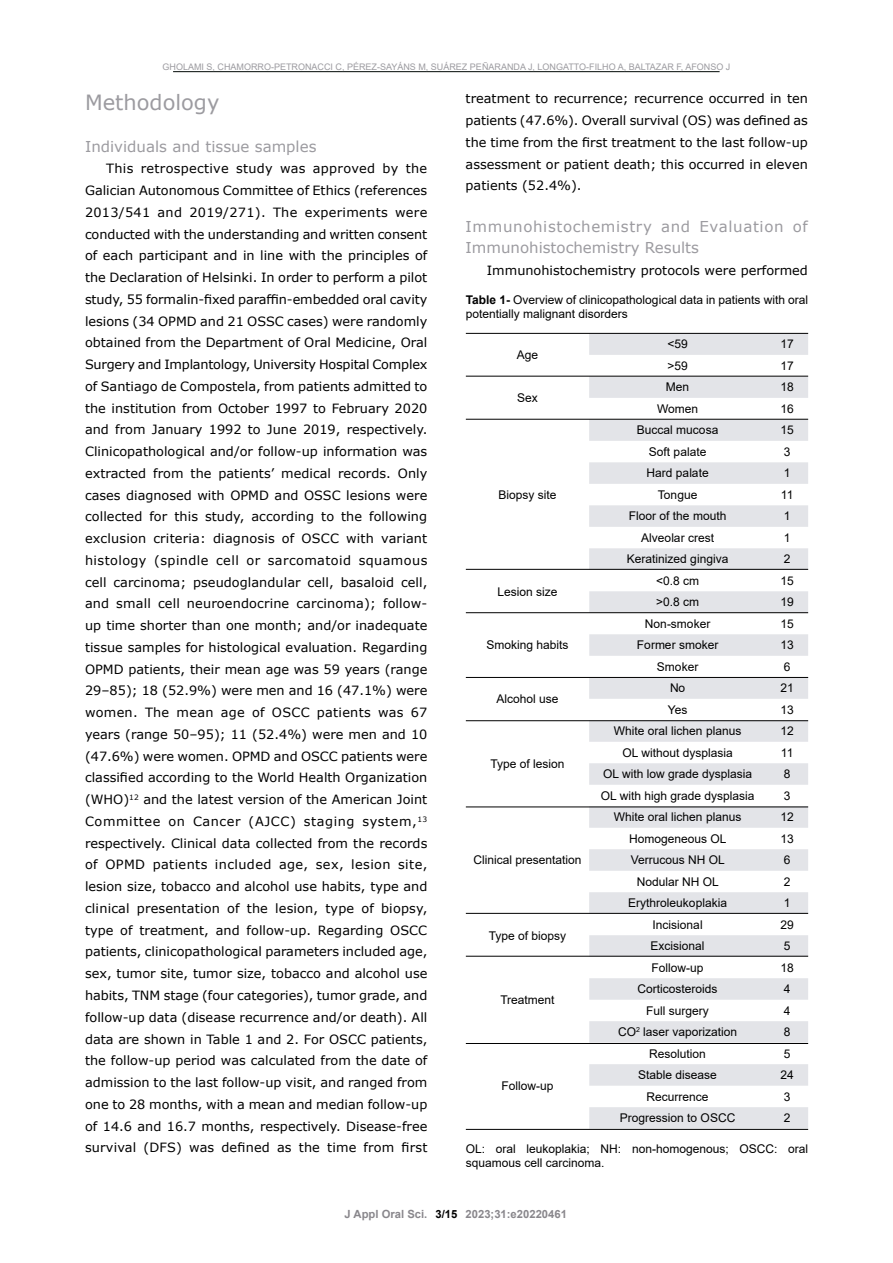
<style>
.page{position:relative;width:893px;height:1263px;background:#fff}
.page>*{position:absolute;margin:0;border:0;box-sizing:border-box;transform-origin:0 0}
.t1{font:21px "Verdana";color:#9c9ba0}
.t2{font:15px/21px "Verdana";letter-spacing:.045em;color:#9c9ba0}
.t3{font:15px "Verdana";color:#9c9ba0}
.t4{font:12.75px/21.8px "Verdana";color:#000;text-align:justify}
.t5{font:12px/14.4px "Arial";color:#000}
.t6{font:700 11.25px "Arial";color:#89878c}
.t7{font:9px "Arial";color:#9c9ba0}
.s1{font-weight:700}
.s2{color:#000}
</style>
<div class="page">
<hr style="left:173px;top:71px;width:547px;height:1px;background:#000805">
<svg style="left:466px;top:375px;width:123px;height:194px"></svg>
<svg style="left:589px;top:334px;width:219px;height:795px;fill:#e8e9ec"></svg>
<svg style="left:466px;top:613px;width:123px;height:516px"></svg>
<hr style="left:466px;top:333px;width:342px;height:1px;background:#000">
<hr style="left:466px;top:376px;width:342px;height:1px;background:#000">
<hr style="left:466px;top:419px;width:342px;height:1px;background:#000">
<hr style="left:466px;top:569px;width:342px;height:1px;background:#000">
<hr style="left:466px;top:612px;width:342px;height:1px;background:#000">
<hr style="left:466px;top:677px;width:342px;height:1px;background:#000">
<hr style="left:466px;top:720px;width:342px;height:1px;background:#000">
<hr style="left:466px;top:806px;width:342px;height:1px;background:#000">
<hr style="left:466px;top:913px;width:342px;height:1px;background:#000">
<hr style="left:466px;top:956px;width:342px;height:1px;background:#000">
<hr style="left:466px;top:1043px;width:342px;height:1px;background:#000">
<hr style="left:466px;top:1129px;width:342px;height:1px;background:#000">
<p class="t7" style="left:163px;top:60px;width:569px">GHOLAMI S, CHAMORRO-PETRONACCI C, PÉREZ-SAYÁNS M, SUÁREZ PEÑARANDA J, LONGATTO-FILHO A, BALTAZAR F, AFONSO J</p>
<h1 class="t1" style="left:85px;top:88px;width:136px">Methodology</h1>
<p class="t3" style="left:85px;top:136px;width:233px">Individuals and tissue samples</p>
<p class="t4" style="left:85px;top:158px;width:344px;text-indent:21px">This retrospective study was approved by the Galician Autonomous Committee of Ethics (references 2013/541 and 2019/271). The experiments were conducted with the understanding and written consent of each participant and in line with the principles of the Declaration of Helsinki. In order to perform a pilot study, 55 formalin-fixed paraffin-embedded oral cavity lesions (34 OPMD and 21 OSSC cases) were randomly obtained from the Department of Oral Medicine, Oral Surgery and Implantology, University Hospital Complex of Santiago de Compostela, from patients admitted to the institution from October 1997 to February 2020 and from January 1992 to June 2019, respectively.<br>Clinicopathological and/or follow-up information was extracted from the patients’ medical records. Only cases diagnosed with OPMD and OSSC lesions were collected for this study, according to the following exclusion criteria: diagnosis of OSCC with variant histology (spindle cell or sarcomatoid squamous cell carcinoma; pseudoglandular cell, basaloid cell, and small cell neuroendocrine carcinoma); follow&shy;up time shorter than one month; and/or inadequate tissue samples for histological evaluation. Regarding OPMD patients, their mean age was 59 years (range 29–85); 18 (52.9%) were men and 16 (47.1%) were women. The mean age of OSCC patients was 67 years (range 50–95); 11 (52.4%) were men and 10 (47.6%) were women. OPMD and OSCC patients were classified according to the World Health Organization (WHO)<sup>12</sup> and the latest version of the American Joint Committee on Cancer (AJCC) staging system,<sup>13 </sup>respectively. Clinical data collected from the records of OPMD patients included age, sex, lesion site, lesion size, tobacco and alcohol use habits, type and clinical presentation of the lesion, type of biopsy, type of treatment, and follow-up. Regarding OSCC patients, clinicopathological parameters included age, sex, tumor site, tumor size, tobacco and alcohol use habits, TNM stage (four categories), tumor grade, and follow-up data (disease recurrence and/or death). All data are shown in Table 1 and 2. For OSCC patients, the follow-up period was calculated from the date of admission to the last follow-up visit, and ranged from one to 28 months, with a mean and median follow-up of 14.6 and 16.7 months, respectively. Disease-free survival (DFS) was defined as the time from first</p>
<p class="t4" style="left:466px;top:88px;width:344px">treatment to recurrence; recurrence occurred in ten patients (47.6%). Overall survival (OS) was defined as the time from the first treatment to the last follow-up assessment or patient death; this occurred in eleven patients (52.4%).</p>
<p class="t2" style="left:466px;top:216px;width:344px">Immunohistochemistry and Evaluation of<br>Immunohistochemistry Results</p>
<p class="t4" style="left:487px;top:259px;width:323px">Immunohistochemistry protocols were performed</p>
<p class="t5" style="left:466px;top:292px;width:344px"><span class="s1">Table 1-</span> Overview of clinicopathological data in patients with oral potentially malignant disorders</p>
<p class="t5" style="left:517px;top:348px;width:23px">Age</p>
<p class="t5" style="left:517px;top:391px;width:22px">Sex</p>
<p class="t5" style="left:498px;top:487px;width:60px">Biopsy site</p>
<p class="t5" style="left:497px;top:584px;width:62px">Lesion size</p>
<p class="t5" style="left:486px;top:638px;width:84px">Smoking habits</p>
<p class="t5" style="left:496px;top:692px;width:64px">Alcohol use</p>
<p class="t5" style="left:490px;top:756px;width:76px">Type of lesion</p>
<p class="t5" style="left:473px;top:853px;width:110px">Clinical presentation</p>
<p class="t5" style="left:489px;top:928px;width:79px">Type of biopsy</p>
<p class="t5" style="left:500px;top:992px;width:56px">Treatment</p>
<p class="t5" style="left:667px;top:337px;width:22px">&lt;59</p>
<p class="t5" style="left:780px;top:337px;width:15px">17</p>
<p class="t5" style="left:667px;top:358px;width:22px">&gt;59</p>
<p class="t5" style="left:780px;top:358px;width:15px">17</p>
<p class="t5" style="left:666px;top:380px;width:25px">Men</p>
<p class="t5" style="left:780px;top:380px;width:15px">18</p>
<p class="t5" style="left:657px;top:401px;width:43px">Women</p>
<p class="t5" style="left:780px;top:401px;width:15px">16</p>
<p class="t5" style="left:637px;top:423px;width:83px">Buccal mucosa</p>
<p class="t5" style="left:780px;top:423px;width:15px">15</p>
<p class="t5" style="left:649px;top:444px;width:59px">Soft palate</p>
<p class="t5" style="left:784px;top:444px;width:8px">3</p>
<p class="t5" style="left:647px;top:466px;width:64px">Hard palate</p>
<p class="t5" style="left:784px;top:466px;width:8px">1</p>
<p class="t5" style="left:658px;top:487px;width:41px">Tongue</p>
<p class="t5" style="left:781px;top:487px;width:14px">11</p>
<p class="t5" style="left:629px;top:509px;width:99px">Floor of the mouth</p>
<p class="t5" style="left:784px;top:509px;width:8px">1</p>
<p class="t5" style="left:641px;top:530px;width:74px">Alveolar crest</p>
<p class="t5" style="left:784px;top:530px;width:8px">1</p>
<p class="t5" style="left:627px;top:552px;width:103px">Keratinized gingiva</p>
<p class="t5" style="left:784px;top:552px;width:8px">2</p>
<p class="t5" style="left:656px;top:573px;width:45px">&lt;0.8 cm</p>
<p class="t5" style="left:780px;top:573px;width:15px">15</p>
<p class="t5" style="left:656px;top:595px;width:45px">&gt;0.8 cm</p>
<p class="t5" style="left:780px;top:595px;width:15px">19</p>
<p class="t5" style="left:645px;top:616px;width:67px">Non-smoker</p>
<p class="t5" style="left:780px;top:616px;width:15px">15</p>
<p class="t5" style="left:637px;top:638px;width:83px">Former smoker</p>
<p class="t5" style="left:780px;top:638px;width:15px">13</p>
<p class="t5" style="left:657px;top:659px;width:43px">Smoker</p>
<p class="t5" style="left:784px;top:659px;width:8px">6</p>
<p class="t5" style="left:670px;top:681px;width:17px">No</p>
<p class="t5" style="left:780px;top:681px;width:15px">21</p>
<p class="t5" style="left:668px;top:702px;width:21px">Yes</p>
<p class="t5" style="left:780px;top:702px;width:15px">13</p>
<p class="t5" style="left:614px;top:724px;width:129px">White oral lichen planus</p>
<p class="t5" style="left:780px;top:724px;width:15px">12</p>
<p class="t5" style="left:622px;top:745px;width:112px">OL without dysplasia</p>
<p class="t5" style="left:781px;top:745px;width:14px">11</p>
<p class="t5" style="left:603px;top:767px;width:150px">OL with low grade dysplasia</p>
<p class="t5" style="left:784px;top:767px;width:8px">8</p>
<p class="t5" style="left:601px;top:788px;width:155px">OL with high grade dysplasia</p>
<p class="t5" style="left:784px;top:788px;width:8px">3</p>
<p class="t5" style="left:614px;top:810px;width:129px">White oral lichen planus</p>
<p class="t5" style="left:780px;top:810px;width:15px">12</p>
<p class="t5" style="left:629px;top:831px;width:99px">Homogeneous OL</p>
<p class="t5" style="left:780px;top:831px;width:15px">13</p>
<p class="t5" style="left:631px;top:853px;width:96px">Verrucous NH OL</p>
<p class="t5" style="left:784px;top:853px;width:8px">6</p>
<p class="t5" style="left:637px;top:874px;width:84px">Nodular NH OL</p>
<p class="t5" style="left:784px;top:874px;width:8px">2</p>
<p class="t5" style="left:628px;top:896px;width:100px">Erythroleukoplakia</p>
<p class="t5" style="left:784px;top:896px;width:8px">1</p>
<p class="t5" style="left:653px;top:917px;width:52px">Incisional</p>
<p class="t5" style="left:780px;top:917px;width:15px">29</p>
<p class="t5" style="left:651px;top:939px;width:56px">Excisional</p>
<p class="t5" style="left:784px;top:939px;width:8px">5</p>
<p class="t5" style="left:652px;top:960px;width:54px">Follow-up</p>
<p class="t5" style="left:780px;top:960px;width:15px">18</p>
<p class="t5" style="left:638px;top:982px;width:82px">Corticosteroids</p>
<p class="t5" style="left:784px;top:982px;width:8px">4</p>
<p class="t5" style="left:646px;top:1003px;width:64px">Full surgery</p>
<p class="t5" style="left:784px;top:1003px;width:8px">4</p>
<p class="t5" style="left:618px;top:1025px;width:121px">CO<sup>2</sup> laser vaporization</p>
<p class="t5" style="left:784px;top:1025px;width:8px">8</p>
<p class="t5" style="left:649px;top:1046px;width:58px">Resolution</p>
<p class="t5" style="left:784px;top:1046px;width:8px">5</p>
<p class="t5" style="left:638px;top:1068px;width:80px">Stable disease</p>
<p class="t5" style="left:780px;top:1068px;width:15px">24</p>
<p class="t5" style="left:647px;top:1089px;width:64px">Recurrence</p>
<p class="t5" style="left:784px;top:1089px;width:8px">3</p>
<p class="t5" style="left:620px;top:1111px;width:117px">Progression to OSCC</p>
<p class="t5" style="left:784px;top:1111px;width:8px">2</p>
<p class="t5" style="left:466px;top:1141px;width:344px">OL: oral leukoplakia; NH: non-homogenous; OSCC: oral squamous cell carcinoma.</p>
<p class="t5" style="left:501px;top:1078px;width:54px">Follow-up</p>
<p class="t6" style="left:345px;top:1206px;width:224px">J Appl Oral Sci. <span class="s2">3/15</span> 2023;31:e20220461</p>
</div>
